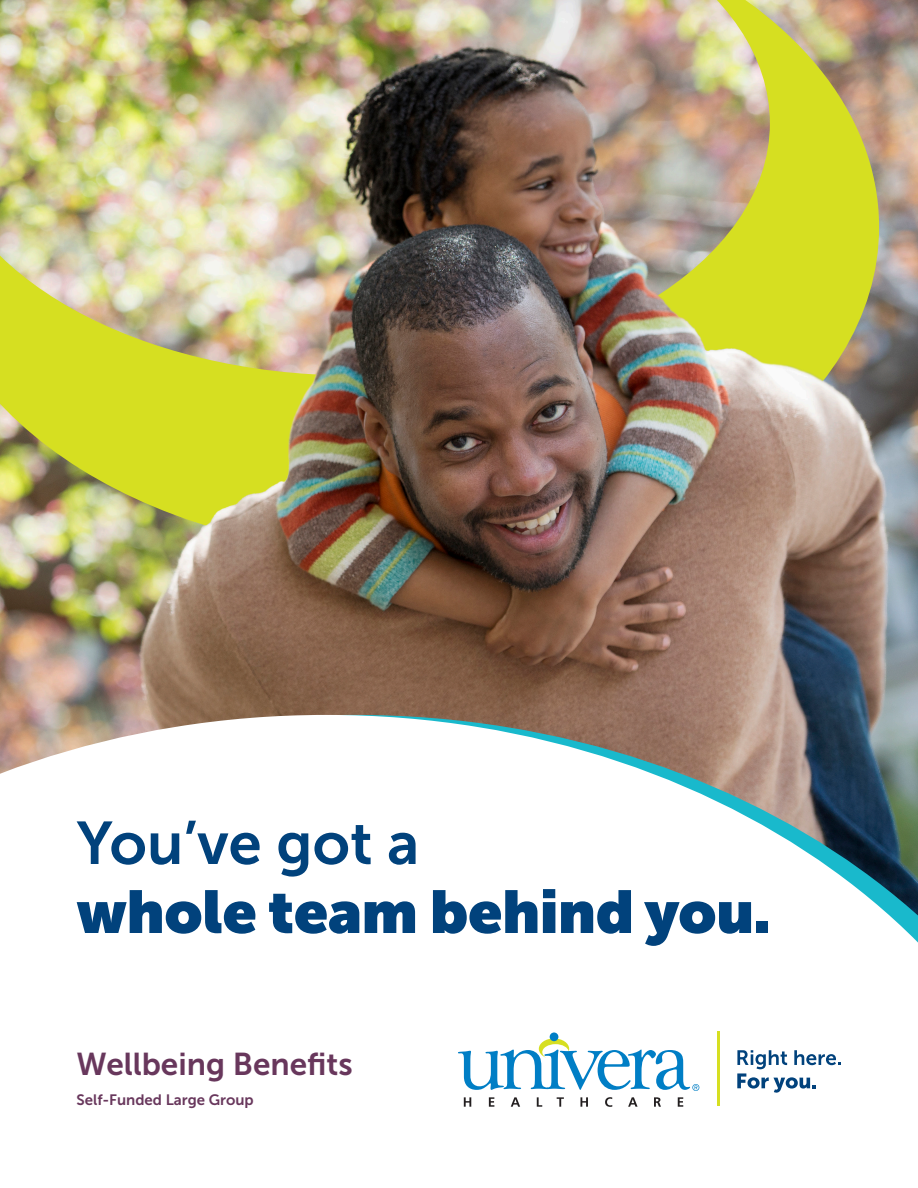
<style>
.page{position:relative;width:918px;height:1188px;background:#fff}
.page>*{position:absolute;margin:0;border:0;box-sizing:border-box;transform-origin:0 0}
.t1{font:900 60px/69px "Museo Sans Display";color:#01427c}
.t2{font:31.5px "Museo Sans 700";color:#68375c}
.t3{font:15px "Museo Sans 700";color:#68375c}
.s1{font-family:"Museo Sans 700";font-weight:400}
</style>
<div class="page">
<img style="left:0;top:0;width:918px;height:715px">
<img style="left:0;top:0;width:879px;height:554px">
<svg style="left:0;top:715px;width:918px;height:392px"></svg>
<svg style="left:737px;top:1050px;width:104px;height:43px"></svg>
<div style="left:550px;top:1032px;width:8px;height:9px;background:#007ec5;border-radius:50%"></div>
<svg style="left:458px;top:1038px;width:241px;height:53px"></svg>
<svg style="left:464px;top:1097px;width:7px;height:10px"></svg>
<svg style="left:489px;top:1097px;width:5px;height:10px"></svg>
<svg style="left:511px;top:1097px;width:9px;height:10px"></svg>
<svg style="left:537px;top:1097px;width:5px;height:10px"></svg>
<svg style="left:557px;top:1097px;width:7px;height:10px"></svg>
<svg style="left:580px;top:1097px;width:8px;height:10px"></svg>
<svg style="left:605px;top:1097px;width:7px;height:10px"></svg>
<svg style="left:628px;top:1097px;width:10px;height:10px"></svg>
<svg style="left:654px;top:1097px;width:7px;height:10px"></svg>
<svg style="left:678px;top:1097px;width:5px;height:10px"></svg>
<hr style="left:717px;top:1032px;width:2px;height:74px;background:#d6df21">
<h1 class="t1" style="left:76px;top:808px;width:696px"><span class="s1">You’ve got a<br></span>whole team behind you.</h1>
<h2 class="t2" style="left:76px;top:1046px;width:278px">Wellbeing Benefits</h2>
<h3 class="t3" style="left:76px;top:1091px;width:179px">Self-Funded Large Group</h3>
</div>
